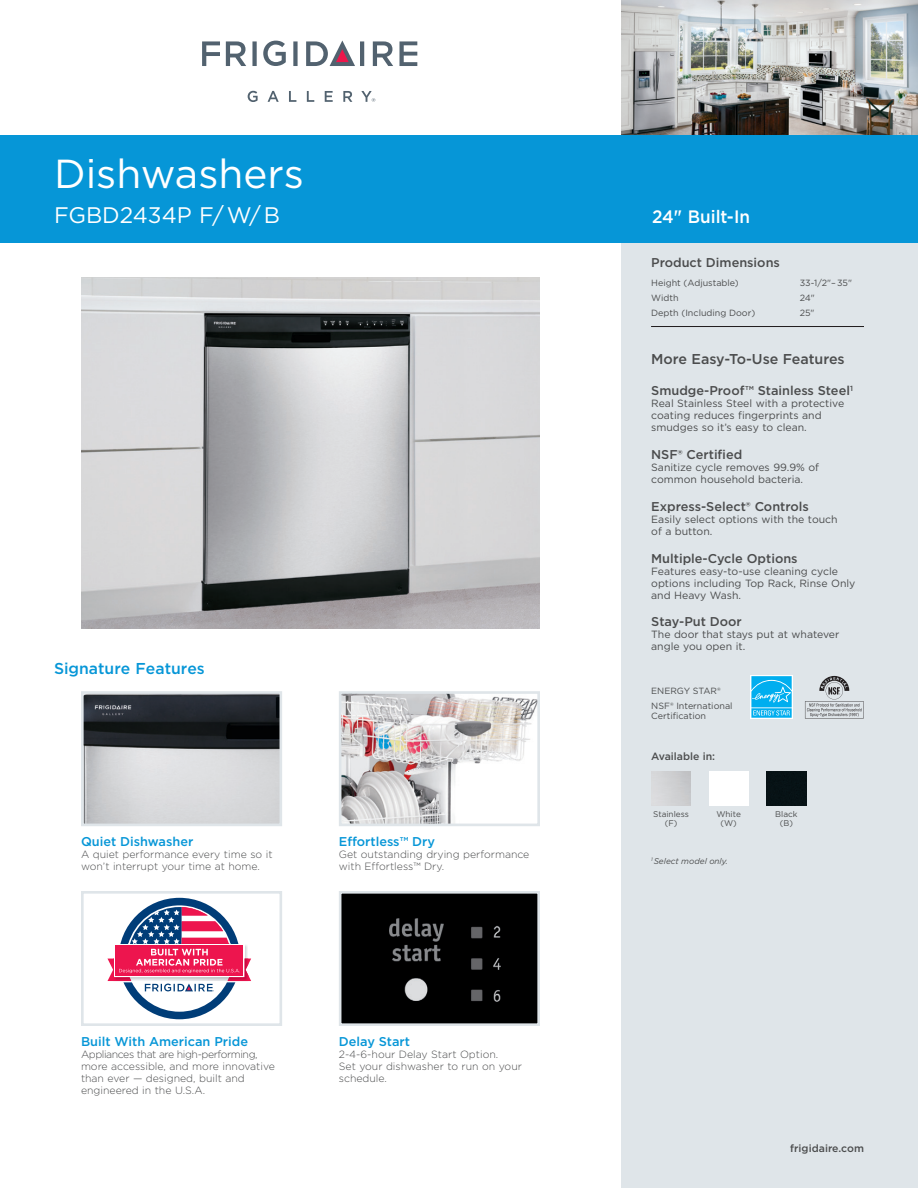
<style>
.page{position:relative;width:918px;height:1188px;background:#fff}
.page>*{position:absolute;margin:0;border:0;box-sizing:border-box;transform-origin:0 0}
.t1{font:40.5px "Gotham";color:#fff}
.t2{font:22.5px "Gotham";color:#fff}
.t3{font:500 18px "Gotham";color:#fff;scale:.95 1}
.t4{font:500 15.75px "Gotham";color:#0696d7}
.t5{font:500 14.25px "Gotham";color:#4b4c4d}
.t6{font:500 12.75px "Gotham";color:#4b4c4d}
.t7{font:500 12.75px "Gotham";color:#0696d7}
.t8{font:10.5px/12px "Gotham";color:#4b4c4d}
.t9{font:300 10.5px/12px "Gotham";color:#4b4c4d}
.t10{font:500 10.5px "Gotham";color:#4b4c4d}
.t11{font:9px/14.5px "Gotham";color:#4b4c4d}
.t12{font:8.25px/9px "Gotham";color:#4b4c4d;text-align:center}
.t13{font:italic 8.25px "Gotham";color:#4b4c4d}
</style>
<div class="page">
<div style="left:621px;top:0;width:297px;height:1188px;background:#dfe5e9"></div>
<img style="left:621px;top:0;width:297px;height:135px">
<div style="left:0;top:135px;width:918px;height:108px;background:#0696d7"></div>
<svg style="left:248px;top:91px;width:10px;height:11px"></svg>
<svg style="left:268px;top:91px;width:11px;height:11px"></svg>
<svg style="left:289px;top:91px;width:7px;height:11px"></svg>
<svg style="left:307px;top:91px;width:7px;height:11px"></svg>
<svg style="left:325px;top:91px;width:8px;height:11px"></svg>
<svg style="left:343px;top:91px;width:9px;height:11px"></svg>
<svg style="left:263px;top:41px;width:23px;height:25px"></svg>
<svg style="left:400px;top:41px;width:17px;height:25px"></svg>
<svg style="left:202px;top:41px;width:18px;height:25px"></svg>
<svg style="left:226px;top:41px;width:20px;height:25px"></svg>
<svg style="left:252px;top:41px;width:5px;height:25px"></svg>
<svg style="left:293px;top:41px;width:5px;height:25px"></svg>
<svg style="left:373px;top:41px;width:20px;height:25px"></svg>
<svg style="left:306px;top:40px;width:58px;height:26px"></svg>
<svg style="left:361px;top:91px;width:14px;height:11px"></svg>
<hr style="left:651px;top:326px;width:213px;height:1px;background:#231f20">
<div style="left:751px;top:675px;width:42px;height:44px;background:#fff"></div>
<svg style="left:751px;top:676px;width:41px;height:42px;background:#2dbcf1"></svg>
<svg style="left:805px;top:676px;width:59px;height:43px"></svg>
<div style="left:709px;top:771px;width:40px;height:35px;background:#fff"></div>
<img style="left:767px;top:771px;width:39px;height:35px">
<img style="left:81px;top:277px;width:459px;height:351px">
<img style="left:343px;top:695px;width:193px;height:127px">
<div style="left:339px;top:691px;width:201px;height:135px;border:3px solid #dfe5e9"></div>
<img style="left:343px;top:895px;width:193px;height:127px">
<div style="left:339px;top:891px;width:201px;height:135px;border:3px solid #dfe5e9"></div>
<img style="left:85px;top:695px;width:193px;height:127px">
<div style="left:81px;top:691px;width:201px;height:135px;border:3px solid #dfe5e9"></div>
<div style="left:119px;top:898px;width:121px;height:121px;background:#003d78;border-radius:50%"></div>
<svg style="left:107px;top:905px;width:144px;height:107px"></svg>
<img style="left:228px;top:959px;width:20px;height:22px">
<div style="left:81px;top:891px;width:201px;height:135px;border:3px solid #dfe5e9"></div>
<h1 class="t1" style="left:54px;top:147px;width:252px">Dishwashers</h1>
<h2 class="t2" style="left:54px;top:201px;width:228px">FGBD2434P F/ W/ B</h2>
<h3 class="t4" style="left:54px;top:658px;width:152px">Signature Features</h3>
<p class="t7" style="left:81px;top:833px;width:114px">Quiet Dishwasher</p>
<p class="t9" style="left:81px;top:848px;width:193px">A quiet performance every time so it won’t interrupt your time at home.</p>
<p class="t7" style="left:339px;top:833px;width:98px">Effortless™ Dry</p>
<p class="t9" style="left:339px;top:848px;width:192px">Get outstanding drying performance with Effortless™ Dry.</p>
<p class="t7" style="left:81px;top:1033px;width:169px">Built With American Pride</p>
<p class="t9" style="left:81px;top:1048px;width:196px">Appliances that are high-performing, more accessible, and more innovative than ever — designed, built and engineered in the U.S.A.</p>
<p class="t7" style="left:339px;top:1033px;width:73px">Delay Start</p>
<p class="t9" style="left:339px;top:1048px;width:185px">2-4-6-hour Delay Start Option.<br>Set your dishwasher to run on your schedule.</p>
<h3 class="t3" style="left:652px;top:205px;width:105px">24" Built-In</h3>
<p class="t6" style="left:651px;top:254px;width:130px">Product Dimensions</p>
<p class="t11" style="left:651px;top:276px;width:89px">Height (Adjustable)</p>
<p class="t11" style="left:800px;top:276px;width:54px">33-1/2"– 35"</p>
<p class="t11" style="left:651px;top:290px;width:29px">Width</p>
<p class="t11" style="left:800px;top:290px;width:17px">24"</p>
<p class="t11" style="left:651px;top:305px;width:106px">Depth (Including Door)</p>
<p class="t11" style="left:800px;top:305px;width:16px">25"</p>
<h3 class="t5" style="left:651px;top:349px;width:195px">More Easy-To-Use Features</h3>
<p class="t6" style="left:651px;top:383px;width:203px">Smudge-Proof™ Stainless Steel<sup>1</sup></p>
<p class="t8" style="left:651px;top:397px;width:195px">Real Stainless Steel with a protective coating reduces fingerprints and smudges so it’s easy to clean.</p>
<p class="t6" style="left:651px;top:446px;width:93px">NSF® Certified</p>
<p class="t8" style="left:651px;top:461px;width:169px">Sanitize cycle removes 99.9% of common household bacteria.</p>
<p class="t6" style="left:651px;top:498px;width:159px">Express-Select® Controls</p>
<p class="t8" style="left:651px;top:513px;width:188px">Easily select options with the touch of a button.</p>
<p class="t6" style="left:651px;top:550px;width:148px">Multiple-Cycle Options</p>
<p class="t8" style="left:651px;top:565px;width:206px">Features easy-to-use cleaning cycle options including Top Rack, Rinse Only and Heavy Wash.</p>
<p class="t6" style="left:651px;top:614px;width:92px">Stay-Put Door</p>
<p class="t8" style="left:651px;top:628px;width:190px">The door that stays put at whatever angle you open it.</p>
<p class="t11" style="left:651px;top:684px;width:83px">ENERGY STAR®<br>NSF® International</p>
<p class="t11" style="left:651px;top:708px;width:56px">Certification</p>
<p class="t10" style="left:651px;top:749px;width:65px">Available in:</p>
<p class="t12" style="left:653px;top:809px;width:37px">Stainless (F)</p>
<p class="t12" style="left:716px;top:809px;width:26px">White (W)</p>
<p class="t12" style="left:775px;top:809px;width:24px">Black (B)</p>
<p class="t13" style="left:651px;top:856px;width:78px"><sup>1</sup>Select model only.</p>
<p class="t10" style="left:790px;top:1141px;width:75px">frigidaire.com</p>
</div>
